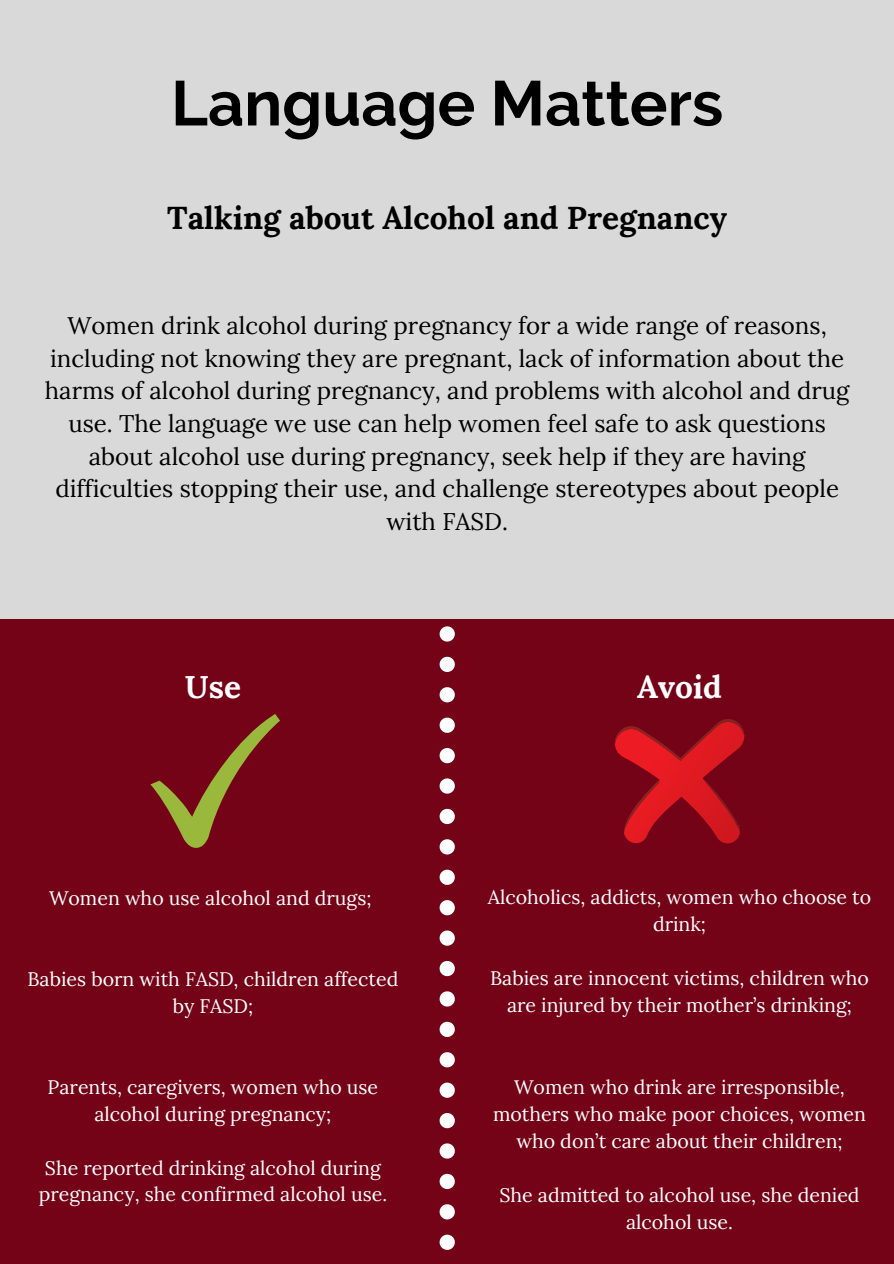
<style>
.page{position:relative;width:894px;height:1264px;background:#fff}
.page>*{position:absolute;margin:0;border:0;box-sizing:border-box;transform-origin:0 0}
.t1{font:700 63px "Raleway";color:#000}
.t2{font:700 31.5px "Lora";color:#000}
.t3{font:700 31.5px "Lora";color:#fff}
.t4{font:24px/32.7px "Lora";color:#000;text-align:center}
.t5{font:19.5px/27.2px "Lora";color:#fff;text-align:center}
</style>
<div class="page">
<div style="left:0;top:0;width:893px;height:1263px;background:#740318"></div>
<div style="left:0;top:0;width:893px;height:618px;background:#d9d9d9"></div>
<svg style="left:439px;top:1234px;width:15px;height:15px"></svg>
<svg style="left:439px;top:1204px;width:15px;height:15px"></svg>
<svg style="left:439px;top:1173px;width:15px;height:15px"></svg>
<svg style="left:439px;top:1143px;width:15px;height:15px"></svg>
<svg style="left:439px;top:1113px;width:15px;height:15px"></svg>
<svg style="left:439px;top:1082px;width:15px;height:15px"></svg>
<svg style="left:439px;top:1052px;width:15px;height:15px"></svg>
<svg style="left:439px;top:1021px;width:15px;height:15px"></svg>
<svg style="left:439px;top:991px;width:15px;height:15px"></svg>
<svg style="left:439px;top:961px;width:15px;height:15px"></svg>
<svg style="left:439px;top:930px;width:15px;height:15px"></svg>
<svg style="left:439px;top:900px;width:15px;height:15px"></svg>
<svg style="left:439px;top:869px;width:15px;height:15px"></svg>
<svg style="left:439px;top:839px;width:15px;height:15px"></svg>
<svg style="left:439px;top:808px;width:15px;height:16px"></svg>
<svg style="left:439px;top:778px;width:15px;height:15px"></svg>
<svg style="left:439px;top:748px;width:15px;height:15px"></svg>
<svg style="left:439px;top:717px;width:15px;height:15px"></svg>
<svg style="left:439px;top:687px;width:15px;height:15px"></svg>
<svg style="left:439px;top:656px;width:15px;height:16px"></svg>
<svg style="left:439px;top:626px;width:15px;height:15px"></svg>
<svg style="left:150px;top:714px;width:130px;height:133px"></svg>
<svg style="left:614px;top:719px;width:130px;height:124px"></svg>
<h1 class="t1" style="left:171px;top:66px;width:553px">Language Matters</h1>
<h2 class="t2" style="left:167px;top:197px;width:561px">Talking about Alcohol and Pregnancy</h2>
<p class="t4" style="left:45px;top:309px;width:805px">Women drink alcohol during pregnancy for a wide range of reasons, including not knowing they are pregnant, lack of information about the harms of alcohol during pregnancy, and problems with alcohol and drug use. The language we use can help women feel safe to ask questions about alcohol use during pregnancy, seek help if they are having difficulties stopping their use, and challenge stereotypes about people with FASD.</p>
<h2 class="t3" style="left:185px;top:666px;width:58px">Use</h2>
<h2 class="t3" style="left:637px;top:666px;width:86px">Avoid</h2>
<p class="t5" style="left:49px;top:884px;width:324px">Women who use alcohol and drugs;</p>
<p class="t5" style="left:27px;top:965px;width:372px">Babies born with FASD, children affected by FASD;</p>
<p class="t5" style="left:487px;top:883px;width:384px">Alcoholics, addicts, women who choose to drink;</p>
<p class="t5" style="left:490px;top:964px;width:380px">Babies are innocent victims, children who are injured by their mother’s drinking;</p>
<p class="t5" style="left:48px;top:1072px;width:332px">Parents, caregivers, women who use alcohol during pregnancy;</p>
<p class="t5" style="left:39px;top:1153px;width:350px">She reported drinking alcohol during pregnancy, she confirmed alcohol use.</p>
<p class="t5" style="left:493px;top:1073px;width:374px">Women who drink are irresponsible, mothers who make poor choices, women who don’t care about their children;</p>
<p class="t5" style="left:499px;top:1181px;width:361px">She admitted to alcohol use, she denied alcohol use.</p>
</div>
